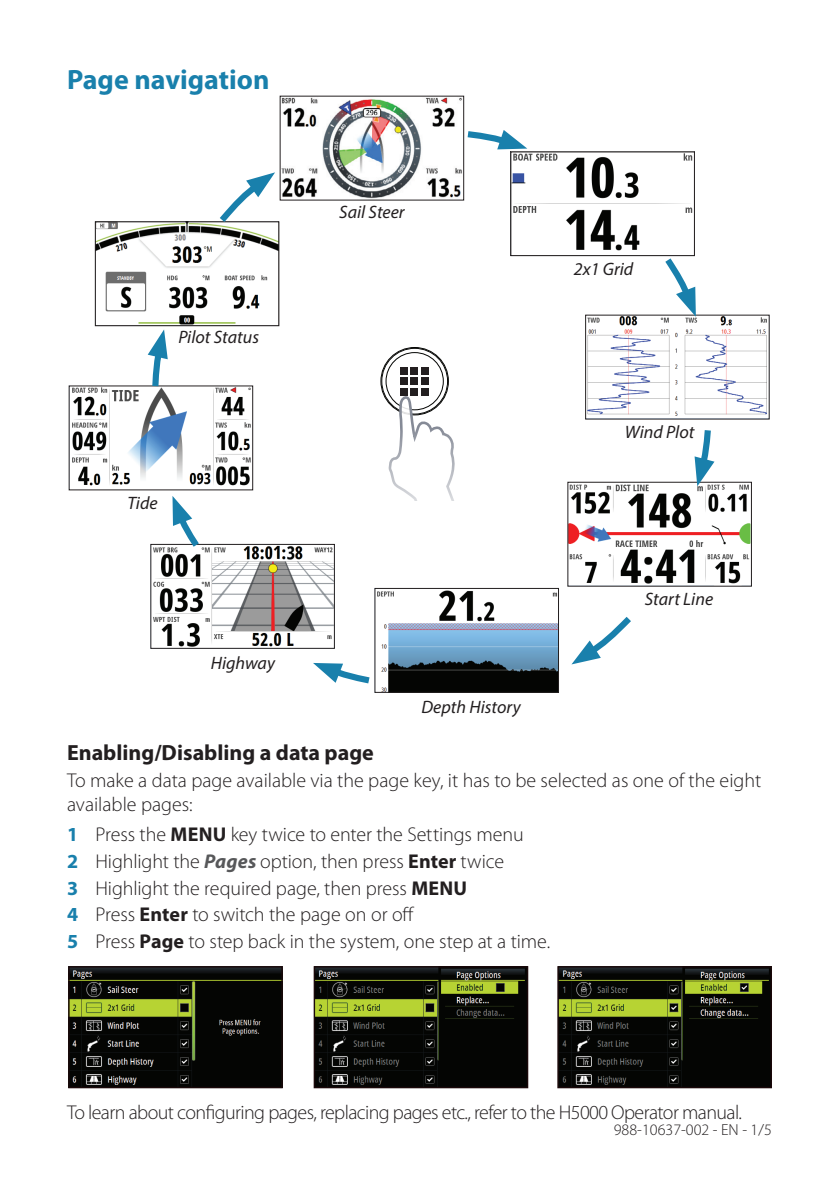
<style>
.page{position:relative;width:840px;height:1191px;background:#fff}
.page>*{position:absolute;margin:0;border:0;box-sizing:border-box;transform-origin:0 0}
.t1{font:700 28px "Myriad Pro";color:#1980ac}
.t2{font:700 22px "Myriad Pro";color:#231f20}
.t3{font:300 20px/26.8px "Myriad Pro";letter-spacing:-.005em;color:#231f20}
.t4{font:300 20px "Myriad Pro";letter-spacing:-.03em;color:#231f20}
.t5{font:italic 18px "Myriad Pro";color:#231f20}
.t6{font:300 16px "Myriad Pro";color:#231f20}
.s1{font-weight:700;color:#1980ac}
.s2{font-weight:700}
.s3{font-weight:700;font-style:italic;color:#57585a}
</style>
<div class="page">
<img style="left:153px;top:546px;width:179px;height:100px">
<img style="left:377px;top:590px;width:179px;height:100px">
<div style="left:374px;top:588px;width:184px;height:104px;border:1px solid #231f20"></div>
<img style="left:569px;top:484px;width:180px;height:100px">
<img style="left:587px;top:317px;width:180px;height:99px">
<img style="left:512px;top:154px;width:180px;height:97px">
<div style="left:510px;top:152px;width:184px;height:104px;border:1px solid #231f20"></div>
<img style="left:72px;top:388px;width:179px;height:98px">
<img style="left:97px;top:224px;width:180px;height:100px">
<div style="left:95px;top:222px;width:184px;height:104px;border:1px solid #231f20"></div>
<img style="left:282px;top:98px;width:179px;height:100px">
<svg style="left:463px;top:127px;width:64px;height:24px"></svg>
<svg style="left:659px;top:251px;width:38px;height:66px"></svg>
<svg style="left:693px;top:430px;width:21px;height:56px"></svg>
<svg style="left:572px;top:617px;width:59px;height:47px"></svg>
<svg style="left:313px;top:661px;width:63px;height:26px"></svg>
<svg style="left:170px;top:496px;width:35px;height:57px"></svg>
<svg style="left:148px;top:329px;width:20px;height:63px"></svg>
<svg style="left:213px;top:172px;width:62px;height:57px"></svg>
<svg style="left:381px;top:348px;width:66px;height:66px"></svg>
<div style="left:381px;top:348px;width:66px;height:66px;border:1px solid #040503;border-radius:50%"></div>
<div style="left:385px;top:352px;width:58px;height:58px;border:1px solid #040503;border-radius:50%"></div>
<div style="left:421px;top:367px;width:7px;height:7px;background:#231f20"></div>
<div style="left:410px;top:367px;width:7px;height:7px;background:#231f20"></div>
<div style="left:410px;top:377px;width:7px;height:8px;background:#231f20"></div>
<div style="left:400px;top:377px;width:7px;height:8px;background:#231f20"></div>
<div style="left:400px;top:367px;width:7px;height:7px;background:#231f20"></div>
<div style="left:410px;top:388px;width:7px;height:7px;background:#231f20"></div>
<div style="left:421px;top:388px;width:7px;height:7px;background:#231f20"></div>
<div style="left:400px;top:388px;width:7px;height:7px;background:#231f20"></div>
<div style="left:421px;top:377px;width:7px;height:8px;background:#231f20"></div>
<svg style="left:387px;top:395px;width:68px;height:105px"></svg>
<img style="left:559px;top:968px;width:210px;height:118px">
<div style="left:557px;top:966px;width:214px;height:122px;border:1px solid #1b090a"></div>
<img style="left:315px;top:968px;width:211px;height:118px">
<div style="left:313px;top:966px;width:215px;height:122px;border:1px solid #1b090a"></div>
<img style="left:70px;top:968px;width:210px;height:118px">
<div style="left:68px;top:966px;width:214px;height:122px;border:1px solid #1b090a"></div>
<h1 class="t1" style="left:67px;top:61px;width:204px">Page navigation</h1>
<p class="t5" style="left:178px;top:326px;width:82px">Pilot Status</p>
<p class="t5" style="left:127px;top:492px;width:32px">Tide</p>
<p class="t5" style="left:211px;top:651px;width:66px">Highway</p>
<p class="t5" style="left:339px;top:200px;width:67px">Sail Steer</p>
<p class="t5" style="left:573px;top:258px;width:61px">2x1 Grid</p>
<p class="t5" style="left:624px;top:421px;width:71px">Wind Plot</p>
<p class="t5" style="left:421px;top:696px;width:101px">Depth History</p>
<p class="t5" style="left:644px;top:588px;width:70px">Start Line</p>
<p class="t2" style="left:67px;top:738px;width:308px">Enabling/Disabling a data page</p>
<p class="t3" style="left:67px;top:768px;width:695px;line-height:24px">To make a data page available via the page key, it has to be selected as one of the eight available pages:</p>
<p class="t3" style="left:67px;top:821px;width:484px"><span class="s1">1</span> Press the <span class="s2">MENU</span> key twice to enter the Settings menu<br><span class="s1">2</span> Highlight the <span class="s3">Pages</span> option, then press <span class="s2">Enter</span> twice<br><span class="s1">3</span> Highlight the required page, then press <span class="s2">MENU<br></span><span class="s1">4</span> Press <span class="s2">Enter</span> to switch the page on or off<br><span class="s1">5</span> Press <span class="s2">Page</span> to step back in the system, one step at a time.</p>
<p class="t4" style="left:67px;top:1101px;width:676px">To learn about configuring pages, replacing pages etc., refer to the H5000 Operator manual.</p>
<p class="t6" style="left:613px;top:1120px;width:159px">988-10637-002 - EN - 1/5</p>
</div>
